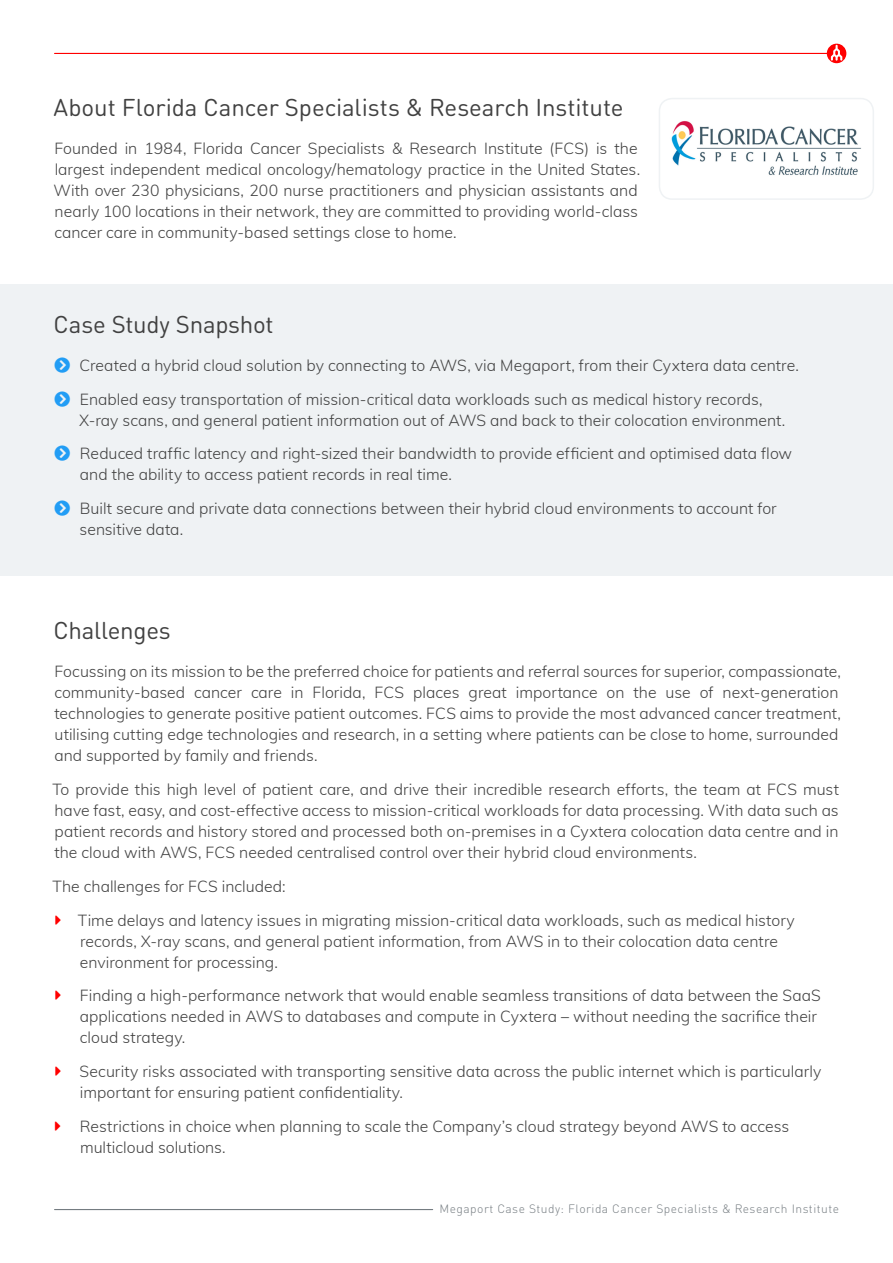
<style>
.page{position:relative;width:893px;height:1263px;background:#fff}
.page>*{position:absolute;margin:0;border:0;box-sizing:border-box;transform-origin:0 0}
.t1{font:24px "DIN Round OT";letter-spacing:-.01em;color:#414141}
.t2{font:300 15.75px/21px "Muli";color:#414141}
.t3{font:300 12px "DIN Round OT";letter-spacing:.04em;color:#757c81}
</style>
<div class="page">
<hr style="left:55px;top:53px;width:774px;height:1px;background:#f00">
<svg style="left:827px;top:44px;width:19px;height:19px"></svg>
<hr style="left:55px;top:1209px;width:378px;height:1px;background:#757c81">
<div style="left:0;top:284px;width:893px;height:291px;background:#eff2f4"></div>
<div style="left:659px;top:98px;width:215px;height:102px;border:2px solid #eff2f4;border-radius:13px"></div>
<img style="left:671px;top:121px;width:190px;height:54px">
<h1 class="t1" style="left:54px;top:93px;width:571px">About Florida Cancer Specialists &amp; Research Institute</h1>
<p class="t2" style="left:53px;top:137px;width:588px">Founded in 1984, Florida Cancer Specialists &amp; Research Institute (FCS) is the largest independent medical oncology/hematology practice in the United States.<br>With over 230 physicians, 200 nurse practitioners and physician assistants and nearly 100 locations in their network, they are committed to providing world-class cancer care in community-based settings close to home.</p>
<h1 class="t1" style="left:54px;top:309px;width:221px">Case Study Snapshot</h1>
<p class="t2" style="left:79px;top:348px;width:721px;line-height:33.8px">Created a hybrid cloud solution by connecting to AWS, via Megaport, from their Cyxtera data centre.<br>Enabled easy transportation of mission-critical data workloads such as medical history records,</p>
<p class="t2" style="left:79px;top:402px;width:715px;line-height:33.8px">X-ray scans, and general patient information out of AWS and back to their colocation environment.<br>Reduced traffic latency and right-sized their bandwidth to provide efficient and optimised data flow</p>
<p class="t2" style="left:80px;top:457px;width:698px;line-height:33.8px">and the ability to access patient records in real time.<br>Built secure and private data connections between their hybrid cloud environments to account for</p>
<p class="t2" style="left:80px;top:518px;width:105px">sensitive data.</p>
<h1 class="t1" style="left:54px;top:616px;width:119px">Challenges</h1>
<p class="t2" style="left:54px;top:660px;width:788px">Focussing on its mission to be the preferred choice for patients and referral sources for superior, compassionate, community-based cancer care in Florida, FCS places great importance on the use of next-generation technologies to generate positive patient outcomes. FCS aims to provide the most advanced cancer treatment, utilising cutting edge technologies and research, in a setting where patients can be close to home, surrounded and supported by family and friends.</p>
<p class="t2" style="left:52px;top:778px;width:788px;text-align:justify">To provide this high level of patient care, and drive their incredible research efforts, the team at FCS must have fast, easy, and cost-effective access to mission-critical workloads for data processing. With data such as patient records and history stored and processed both on-premises in a Cyxtera colocation data centre and in the cloud with AWS, FCS needed centralised control over their hybrid cloud environments.</p>
<p class="t2" style="left:78px;top:868px;width:718px;line-height:33.8px;text-indent:-26px">The challenges for FCS included:<br>Time delays and latency issues in migrating mission-critical data workloads, such as medical history</p>
<p class="t2" style="left:80px;top:930px;width:700px">records, X-ray scans, and general patient information, from AWS in to their colocation data centre environment for processing.</p>
<p class="t2" style="left:80px;top:984px;width:742px">Finding a high-performance network that would enable seamless transitions of data between the SaaS applications needed in AWS to databases and compute in Cyxtera – without needing the sacrifice their cloud strategy.</p>
<p class="t2" style="left:80px;top:1060px;width:743px">Security risks associated with transporting sensitive data across the public internet which is particularly important for ensuring patient confidentiality.</p>
<p class="t2" style="left:80px;top:1115px;width:711px">Restrictions in choice when planning to scale the Company’s cloud strategy beyond AWS to access multicloud solutions.</p>
<p class="t3" style="left:439px;top:1202px;width:401px">Megaport Case Study: Florida Cancer Specialists &amp; Research Institute</p>
</div>
